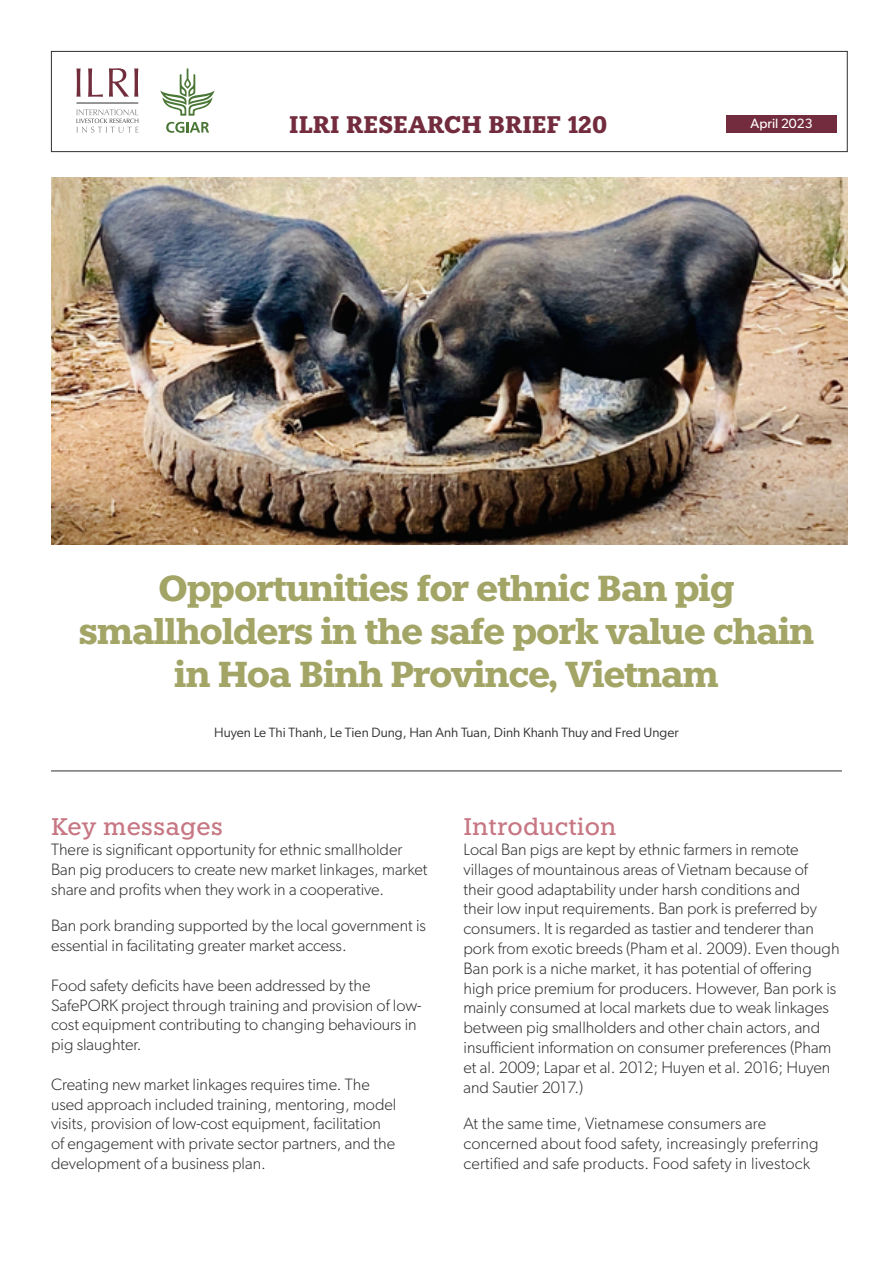
<style>
.page{position:relative;width:893px;height:1263px;background:#fff}
.page>*{position:absolute;margin:0;border:0;box-sizing:border-box;transform-origin:0 0}
.Main_title{font:700 36px/43.2px "Knile";letter-spacing:-.04em;color:#a3a566;text-align:center}
.Heading_1{font:500 24px "Knile";color:#c77783}
.t1{font:700 24px "Knile";color:#722c3d}
.Heading_1-2{font:300 16.5px/19.8px "Gibson";color:#312f30}
.Bodytext{font:300 16.5px/19.8px "Gibson";color:#312f30}
.Sub-title{font:13.5px "Gibson";color:#312f30}
.t2{font:13.5px "Gibson";color:#fff}
</style>
<div class="page">
<div style="left:51px;top:51px;width:796px;height:101px;border:1px solid #312f30"></div>
<svg style="left:77px;top:68px;width:4px;height:29px"></svg>
<svg style="left:88px;top:68px;width:15px;height:29px"></svg>
<svg style="left:109px;top:68px;width:29px;height:29px"></svg>
<hr style="left:77px;top:103px;width:61px;height:1px;background:#312f30">
<svg style="left:77px;top:109px;width:62px;height:24px"></svg>
<svg style="left:160px;top:68px;width:55px;height:48px"></svg>
<svg style="left:166px;top:122px;width:43px;height:11px"></svg>
<div style="left:726px;top:115px;width:111px;height:17px;background:#722c3d"></div>
<hr style="left:51px;top:771px;width:791px;height:1px;background:#312f30">
<img style="left:51px;top:178px;width:796px;height:367px">
<p class="t1" style="left:289px;top:109px;width:320px">ILRI RESEARCH BRIEF 120</p>
<p class="t2" style="left:751px;top:115px;width:64px">April 2023</p>
<p class="Main_title" style="left:78px;top:567px;width:738px">Opportunities for ethnic Ban pig smallholders in the safe pork value chain in Hoa Binh Province, Vietnam</p>
<p class="Sub-title" style="left:214px;top:724px;width:466px">Huyen Le Thi Thanh, Le Tien Dung, Han Anh Tuan, Dinh Khanh Thuy and Fred Unger</p>
<p class="Heading_1" style="left:51px;top:812px;width:174px">Key messages</p>
<p class="Heading_1-2" style="left:51px;top:839px;width:378px">There is significant opportunity for ethnic smallholder<br>Ban pig producers to create new market linkages, market share and profits when they work in a cooperative.</p>
<p class="Bodytext" style="left:51px;top:916px;width:376px">Ban pork branding supported by the local government is essential in facilitating greater market access.</p>
<p class="Bodytext" style="left:51px;top:975px;width:372px">Food safety deficits have been addressed by the SafePORK project through training and provision of low&shy;cost equipment contributing to changing behaviours in pig slaughter.</p>
<p class="Bodytext" style="left:51px;top:1074px;width:347px">Creating new market linkages requires time. The used approach included training, mentoring, model visits, provision of low-cost equipment, facilitation of engagement with private sector partners, and the development of a business plan.</p>
<p class="Heading_1" style="left:463px;top:812px;width:154px">Introduction</p>
<p class="Heading_1-2" style="left:463px;top:839px;width:378px">Local Ban pigs are kept by ethnic farmers in remote villages of mountainous areas of Vietnam because of their good adaptability under harsh conditions and<br>their low input requirements. Ban pork is preferred by consumers. It is regarded as tastier and tenderer than pork from exotic breeds (Pham et al. 2009). Even though Ban pork is a niche market, it has potential of offering high price premium for producers. However, Ban pork is mainly consumed at local markets due to weak linkages between pig smallholders and other chain actors, and insufficient information on consumer preferences (Pham et al. 2009; Lapar et al. 2012; Huyen et al. 2016; Huyen and Sautier 2017.)</p>
<p class="Bodytext" style="left:463px;top:1114px;width:356px">At the same time, Vietnamese consumers are concerned about food safety, increasingly preferring certified and safe products. Food safety in livestock</p>
</div>
